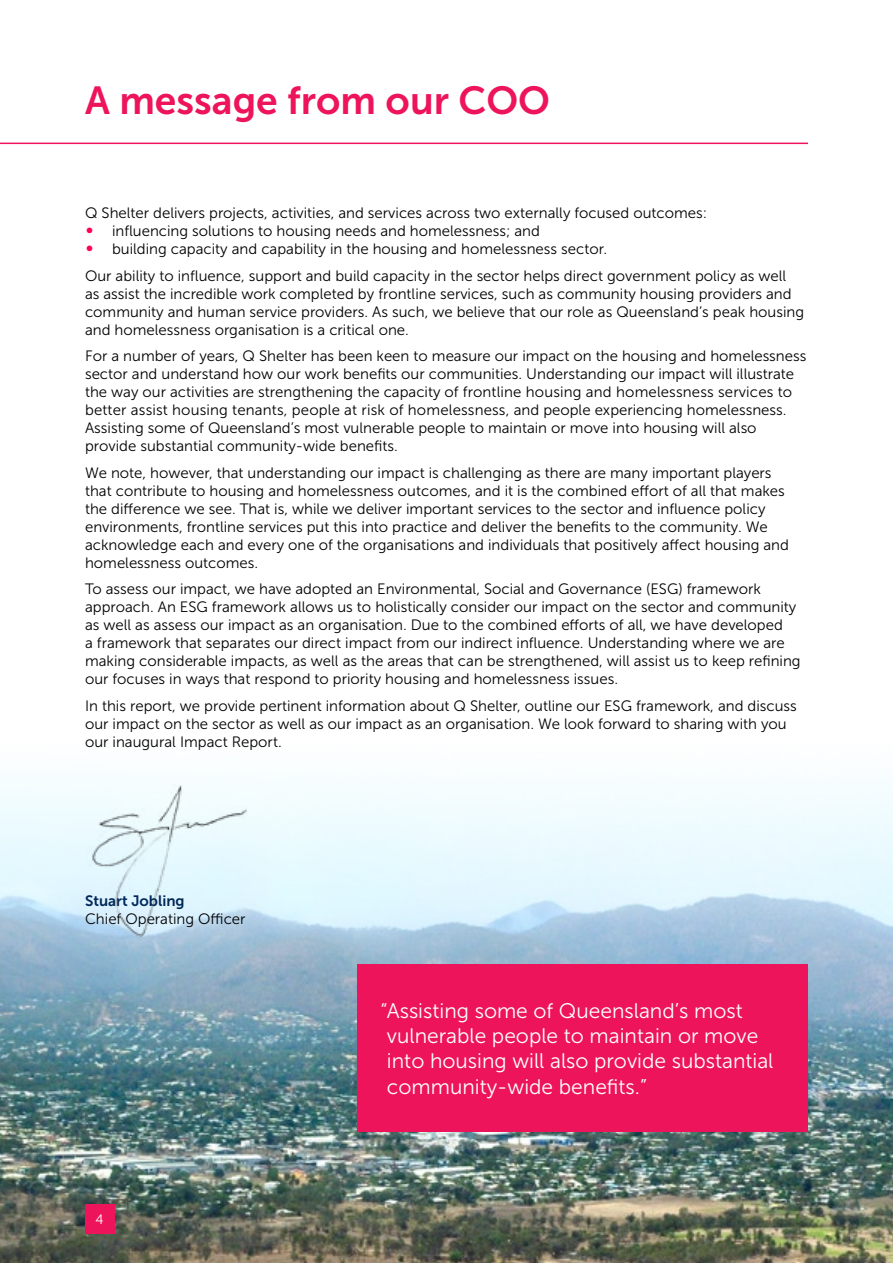
<style>
.page{position:relative;width:893px;height:1263px;background:#fff}
.page>*{position:absolute;margin:0;border:0;box-sizing:border-box;transform-origin:0 0}
.t1{font:39px "Museo Sans 700";color:#ed145b}
.t2{font:21px/25.2px "Museo Sans 300";color:#fff}
.t3{font:15px/18px "Museo Sans 300";color:#000}
.t4{font:15px "Museo Sans 700";color:#002858}
.t5{font:13.5px "Museo Sans 300";color:#fff}
.s1{font-family:"Calibri";font-size:18px;color:#ff005a}
</style>
<div class="page">
<img style="left:0;top:787px;width:893px;height:476px">
<hr style="left:0;top:143px;width:808px;height:1px;background:#ed145b">
<div style="left:85px;top:1204px;width:29px;height:29px;background:#ed145b"></div>
<div style="left:357px;top:964px;width:451px;height:168px;background:#ed145b"></div>
<img style="left:85px;top:783px;width:162px;height:153px">
<h1 class="t1" style="left:85px;top:79px;width:466px">A message from our COO</h1>
<p class="t3" style="left:85px;top:204px;width:624px">Q Shelter delivers projects, activities, and services across two externally focused outcomes:</p>
<p class="t3" style="left:85px;top:222px;width:456px"><span class="s1">•</span> influencing solutions to housing needs and homelessness; and</p>
<p class="t3" style="left:85px;top:236px;width:703px;line-height:26.5px"><span class="s1">•</span> building capacity and capability in the housing and homelessness sector.<br>Our ability to influence, support and build capacity in the sector helps direct government policy as well</p>
<p class="t3" style="left:85px;top:285px;width:721px">as assist the incredible work completed by frontline services, such as community housing providers and community and human service providers. As such, we believe that our role as Queensland’s peak housing and homelessness organisation is a critical one.</p>
<p class="t3" style="left:85px;top:347px;width:723px">For a number of years, Q Shelter has been keen to measure our impact on the housing and homelessness sector and understand how our work benefits our communities. Understanding our impact will illustrate the way our activities are strengthening the capacity of frontline housing and homelessness services to better assist housing tenants, people at risk of homelessness, and people experiencing homelessness.<br>Assisting some of Queensland’s most vulnerable people to maintain or move into housing will also provide substantial community-wide benefits.</p>
<p class="t3" style="left:85px;top:464px;width:705px">We note, however, that understanding our impact is challenging as there are many important players that contribute to housing and homelessness outcomes, and it is the combined effort of all that makes the difference we see. That is, while we deliver important services to the sector and influence policy environments, frontline services put this into practice and deliver the benefits to the community. We acknowledge each and every one of the organisations and individuals that positively affect housing and homelessness outcomes.</p>
<p class="t3" style="left:85px;top:580px;width:717px">To assess our impact, we have adopted an Environmental, Social and Governance (ESG) framework approach. An ESG framework allows us to holistically consider our impact on the sector and community as well as assess our impact as an organisation. Due to the combined efforts of all, we have developed<br>a framework that separates our direct impact from our indirect influence. Understanding where we are making considerable impacts, as well as the areas that can be strengthened, will assist us to keep refining our focuses in ways that respond to priority housing and homelessness issues.</p>
<p class="t3" style="left:85px;top:697px;width:713px">In this report, we provide pertinent information about Q Shelter, outline our ESG framework, and discuss our impact on the sector as well as our impact as an organisation. We look forward to sharing with you our inaugural Impact Report.</p>
<p class="t4" style="left:85px;top:892px;width:101px">Stuart Jobling</p>
<p class="t3" style="left:85px;top:910px;width:162px">Chief Operating Officer</p>
<p class="t5" style="left:96px;top:1212px;width:10px">4</p>
<h2 class="t2" style="left:387px;top:998px;width:388px;text-indent:-6px">“Assisting some of Queensland’s most vulnerable people to maintain or move into housing will also provide substantial community-wide benefits.”</h2>
</div>
